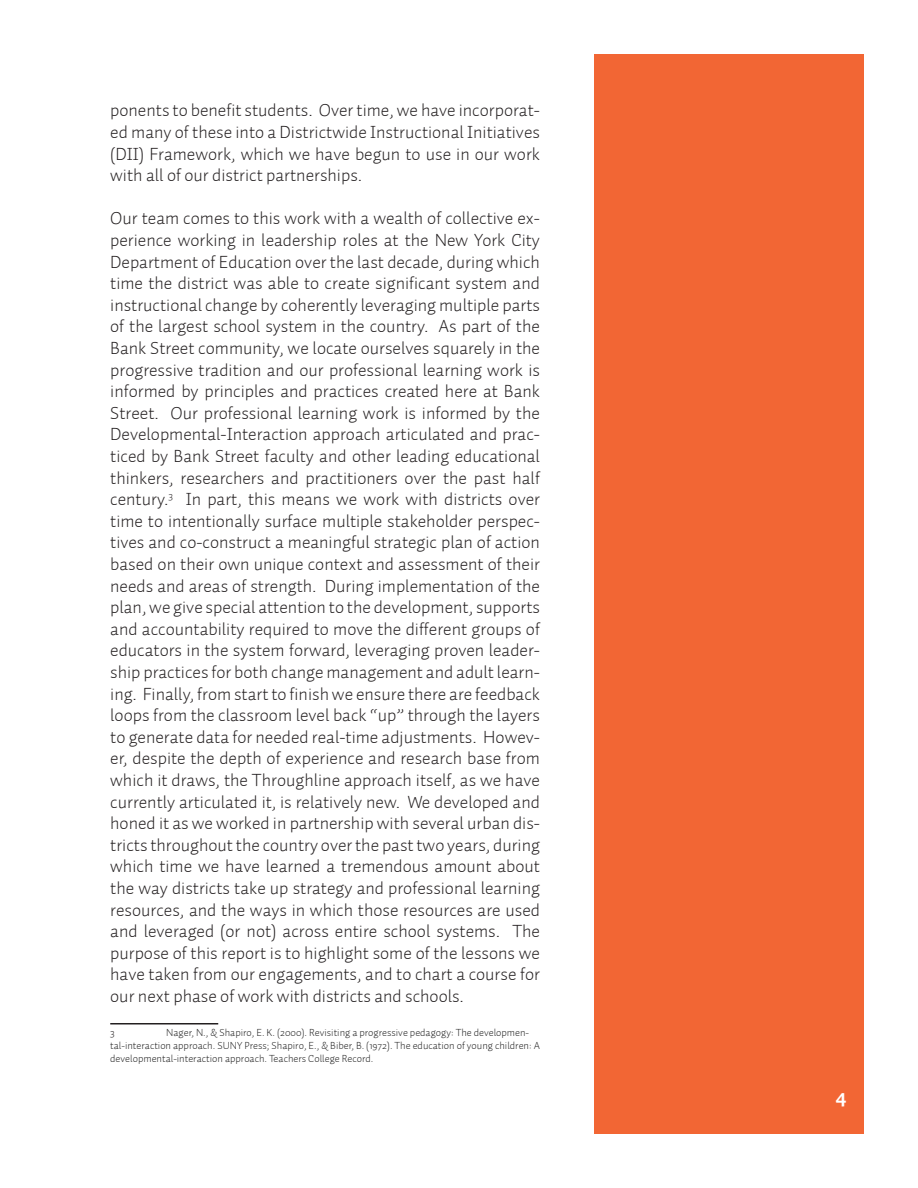
<style>
.page{position:relative;width:918px;height:1188px;background:#fff}
.page>*{position:absolute;margin:0;border:0;box-sizing:border-box;transform-origin:0 0}
.t1{font:700 21px "Auto 1";color:#fff}
.t2{font:300 18px/21.6px "Auto 1";color:#231f20;text-align:justify}
.t3{font:300 10.5px/12.6px "Auto 1";color:#222}
.t4{font:300 10.5px "Auto 1";color:#231f20}
</style>
<div class="page">
<div style="left:594px;top:54px;width:270px;height:1080px;background:#f26634"></div>
<hr style="left:110px;top:1023px;width:108px;height:1px;background:#231f20">
<p class="t2" style="left:110px;top:100px;width:431px">ponents to benefit students. Over time, we have incorporat&shy;ed many of these into a Districtwide Instructional Initiatives (DII) Framework, which we have begun to use in our work with all of our district partnerships.</p>
<p class="t2" style="left:110px;top:208px;width:431px">Our team comes to this work with a wealth of collective ex&shy;perience working in leadership roles at the New York City Department of Education over the last decade, during which time the district was able to create significant system and instructional change by coherently leveraging multiple parts of the largest school system in the country. As part of the Bank Street community, we locate ourselves squarely in the progressive tradition and our professional learning work is informed by principles and practices created here at Bank Street. Our professional learning work is informed by the Developmental-Interaction approach articulated and prac&shy;ticed by Bank Street faculty and other leading educational thinkers, researchers and practitioners over the past half century.<sup>3</sup> In part, this means we work with districts over time to intentionally surface multiple stakeholder perspec&shy;tives and co-construct a meaningful strategic plan of action based on their own unique context and assessment of their needs and areas of strength. During implementation of the plan, we give special attention to the development, supports and accountability required to move the different groups of educators in the system forward, leveraging proven leader&shy;ship practices for both change management and adult learn&shy;ing. Finally, from start to finish we ensure there are feedback loops from the classroom level back “up” through the layers to generate data for needed real-time adjustments. Howev&shy;er, despite the depth of experience and research base from which it draws, the Throughline approach itself, as we have currently articulated it, is relatively new. We developed and honed it as we worked in partnership with several urban dis&shy;tricts throughout the country over the past two years, during which time we have learned a tremendous amount about the way districts take up strategy and professional learning resources, and the ways in which those resources are used and leveraged (or not) across entire school systems. The purpose of this report is to highlight some of the lessons we have taken from our engagements, and to chart a course for our next phase of work with districts and schools.</p>
<p class="t4" style="left:110px;top:1026px;width:6px">3</p>
<p class="t3" style="left:110px;top:1027px;width:431px;text-indent:56px">Nager, N., &amp; Shapiro, E. K. (2000). Revisiting a progressive pedagogy: The developmen&shy;tal-interaction approach. SUNY Press; Shapiro, E., &amp; Biber, B. (1972). The education of young children: A developmental-interaction approach. Teachers College Record.</p>
<p class="t1" style="left:835px;top:1082px;width:13px">4</p>
</div>
